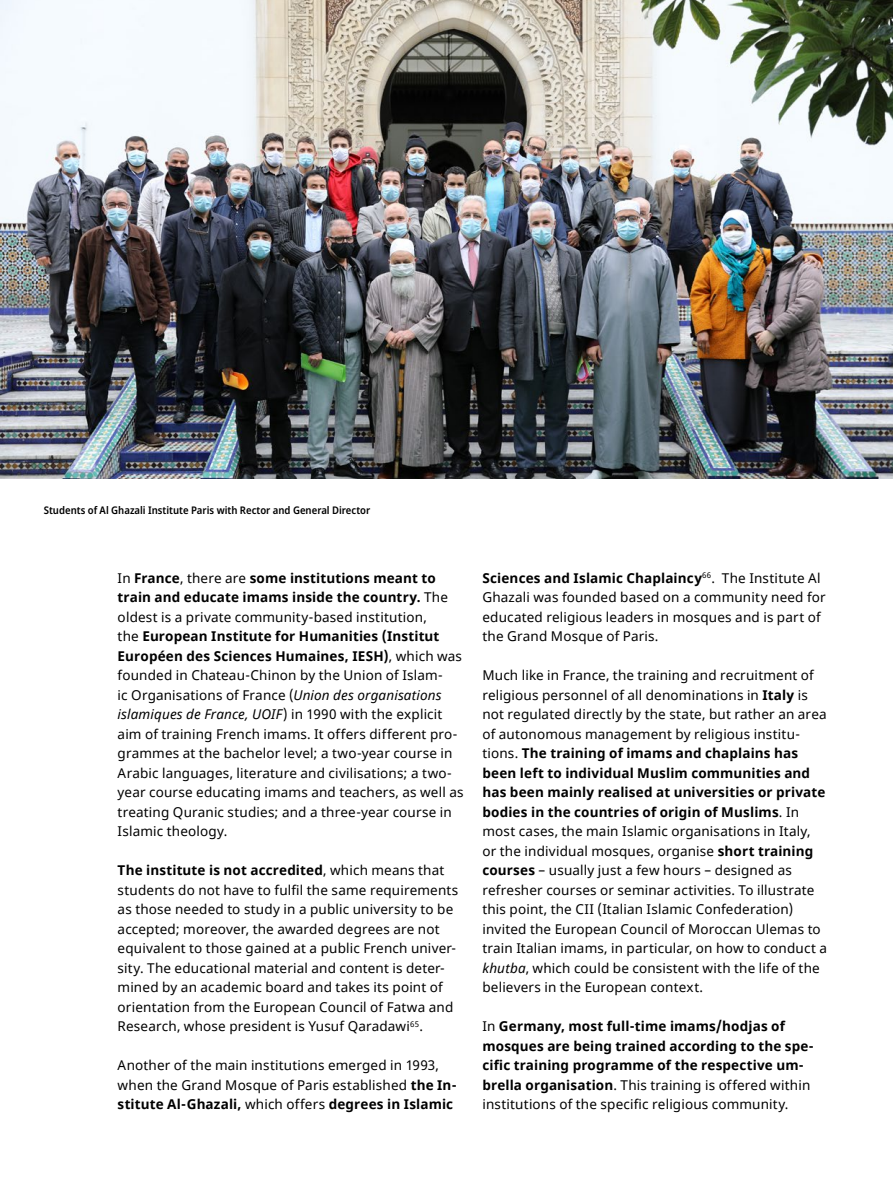
<style>
.page{position:relative;width:893px;height:1191px;background:#fff}
.page>*{position:absolute;margin:0;border:0;box-sizing:border-box;transform-origin:0 0}
.t1{font:13.5px/19.5px "Noto Sans";letter-spacing:.01em;color:#000}
.t2{font:700 13.5px/19.5px "Noto Sans";letter-spacing:.01em;color:#000}
.BU{font:600 semi-condensed 10.5px "Noto Sans";color:#000}
.s1{font-weight:700}
.s2{font-style:italic}
.s3{font-weight:400}
</style>
<div class="page">
<img style="left:0;top:0;width:893px;height:478px">
<p class="BU" style="left:44px;top:503px;width:328px">Students of Al Ghazali Institute Paris with Rector and General Director</p>
<p class="t1" style="left:118px;top:568px;width:347px">In <span class="s1">France</span>, there are <span class="s1">some institutions meant to train and educate imams inside the country.</span> The oldest is a private community-based institution,<br>the <span class="s1">European Institute for Humanities (Institut Européen des Sciences Humaines, IESH)</span>, which was founded in Chateau-Chinon by the Union of Islam-<br>ic Organisations of France (<span class="s2">Union des organisations islamiques de France, UOIF</span>) in 1990 with the explicit aim of training French imams. It offers different pro&shy;grammes at the bachelor level; a two-year course in Arabic languages, literature and civilisations; a two&shy;year course educating imams and teachers, as well as treating Quranic studies; and a three-year course in Islamic theology.</p>
<p class="t1" style="left:118px;top:861px;width:342px"><span class="s1">The institute is not accredited</span>, which means that students do not have to fulfil the same requirements as those needed to study in a public university to be accepted; moreover, the awarded degrees are not equivalent to those gained at a public French univer&shy;sity. The educational material and content is deter&shy;mined by an academic board and takes its point of orientation from the European Council of Fatwa and Research, whose president is Yusuf Qaradawi<sup>65</sup>.</p>
<p class="t1" style="left:118px;top:1056px;width:341px">Another of the main institutions emerged in 1993, when the Grand Mosque of Paris established <span class="s1">the In&shy;stitute Al-Ghazali,</span> which offers <span class="s1">degrees in Islamic</span></p>
<p class="t1" style="left:482px;top:568px;width:345px"><span class="s1">Sciences and Islamic Chaplaincy</span><sup>66</sup>. The Institute Al Ghazali was founded based on a community need for educated religious leaders in mosques and is part of the Grand Mosque of Paris.</p>
<p class="t1" style="left:482px;top:666px;width:346px">Much like in France, the training and recruitment of religious personnel of all denominations in <span class="s1">Italy</span> is not regulated directly by the state, but rather an area of autonomous management by religious institu&shy;tions. <span class="s1">The training of imams and chaplains has been left to individual Muslim communities and has been mainly realised at universities or private bodies in the countries of origin of Muslims</span>. In most cases, the main Islamic organisations in Italy, or the individual mosques, organise <span class="s1">short training courses</span> – usually just a few hours – designed as refresher courses or seminar activities. To illustrate this point, the CII (Italian Islamic Confederation) invited the European Council of Moroccan Ulemas to train Italian imams, in particular, on how to conduct a <span class="s2">khutba</span>, which could be consistent with the life of the believers in the European context.</p>
<p class="t2" style="left:482px;top:1016px;width:333px"><span class="s3">In</span> Germany, most full-time imams/hodjas of mosques are being trained according to the spe&shy;cific training programme of the respective um&shy;brella organisation<span class="s3">. This training is offered within institutions of the specific religious community.</span></p>
</div>
